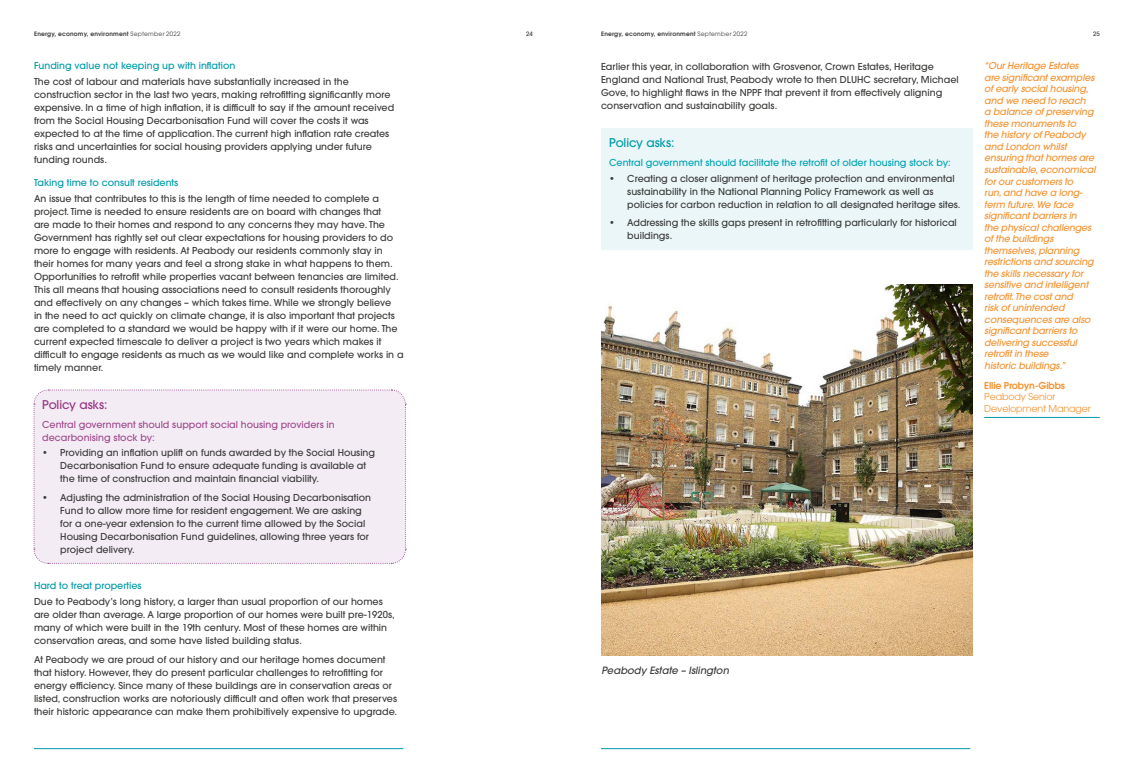
<style>
.page{position:relative;width:1134px;height:780px;background:#fff}
.page>*{position:absolute;margin:0;border:0;box-sizing:border-box;transform-origin:0 0}
.t1{font:500 12px "ITC Avant Garde Std";letter-spacing:-.01em;color:#009baa}
.t2{font:500 12px "ITC Avant Garde Std";letter-spacing:-.01em;color:#963783}
.t3{font:italic 500 10px "ITC Avant Garde Std";color:#3c3c3b}
.t4{font:500 9.5px/13px "ITC Avant Garde Std";color:#3c3c3b}
.t5{font:italic 500 9.5px/11.5px "ITC Avant Garde Std";letter-spacing:-.015em;color:#f49432}
.t6{font:500 9.5px "ITC Avant Garde Std";color:#009baa}
.t7{font:500 9.5px/13px "ITC Avant Garde Std";color:#9f4a8e}
.t8{font:500 9.5px "ITC Avant Garde Std";color:#00a4b3}
.t9{font:9.5px/11.5px "ITC Avant Garde Std";letter-spacing:-.015em;color:#f49432}
.t10{font:600 9.5px "ITC Avant Garde Std";letter-spacing:-.015em;color:#f49432}
.t11{font:600 6px "ITC Avant Garde Std";letter-spacing:.03em;color:#3c3c3b}
.t12{font:500 6px "ITC Avant Garde Std";color:#3c3c3b}
.s1{font-weight:400}
</style>
<div class="page">
<hr style="left:984px;top:417px;width:116px;height:1px;background:#009baa">
<div style="left:601px;top:128px;width:371px;height:121px;background:#ebf6f8"></div>
<img style="left:601px;top:284px;width:371px;height:371px">
<div style="left:33px;top:389px;width:373px;height:175px;background:#f3ecf4"></div>
<hr style="left:601px;top:748px;width:369px;height:1px;background:#009baa">
<hr style="left:34px;top:748px;width:369px;height:1px;background:#009baa">
<p class="t11" style="left:34px;top:29px;width:148px">Energy, economy, environment <span class="s1">September 2022</span></p>
<p class="t12" style="left:526px;top:30px;width:8px">24</p>
<p class="t11" style="left:601px;top:29px;width:148px">Energy, economy, environment <span class="s1">September 2022</span></p>
<p class="t12" style="left:1093px;top:30px;width:8px">25</p>
<p class="t6" style="left:34px;top:60px;width:203px">Funding value not keeping up with inflation</p>
<p class="t4" style="left:34px;top:75px;width:362px">The cost of labour and materials have substantially increased in the construction sector in the last two years, making retrofitting significantly more expensive. In a time of high inflation, it is difficult to say if the amount received from the Social Housing Decarbonisation Fund will cover the costs it was expected to at the time of application. The current high inflation rate creates risks and uncertainties for social housing providers applying under future funding rounds.</p>
<p class="t6" style="left:34px;top:176px;width:146px">Taking time to consult residents</p>
<p class="t4" style="left:34px;top:192px;width:371px">An issue that contributes to this is the length of time needed to complete a project. Time is needed to ensure residents are on board with changes that<br>are made to their homes and respond to any concerns they may have. The Government has rightly set out clear expectations for housing providers to do more to engage with residents. At Peabody our residents commonly stay in their homes for many years and feel a strong stake in what happens to them.<br>Opportunities to retrofit while properties vacant between tenancies are limited.<br>This all means that housing associations need to consult residents thoroughly and effectively on any changes – which takes time. While we strongly believe<br>in the need to act quickly on climate change, it is also important that projects are completed to a standard we would be happy with if it were our home. The current expected timescale to deliver a project is two years which makes it difficult to engage residents as much as we would like and complete works in a timely manner.</p>
<p class="t2" style="left:42px;top:397px;width:67px">Policy asks:</p>
<p class="t7" style="left:42px;top:417px;width:294px">Central government should support social housing providers in decarbonising stock by:</p>
<p class="t4" style="left:60px;top:446px;width:316px;text-indent:-18px">• Providing an inflation uplift on funds awarded by the Social Housing<br>Decarbonisation Fund to ensure adequate funding is available at the time of construction and maintain financial viability.</p>
<p class="t4" style="left:60px;top:491px;width:312px;text-indent:-18px">• Adjusting the administration of the Social Housing Decarbonisation Fund to allow more time for resident engagement. We are asking for a one-year extension to the current time allowed by the Social Housing Decarbonisation Fund guidelines, allowing three years for project delivery.</p>
<p class="t6" style="left:34px;top:579px;width:109px">Hard to treat properties</p>
<p class="t4" style="left:34px;top:595px;width:362px">Due to Peabody’s long history, a larger than usual proportion of our homes are older than average. A large proportion of our homes were built pre-1920s, many of which were built in the 19th century. Most of these homes are within conservation areas, and some have listed building status.</p>
<p class="t4" style="left:34px;top:652px;width:365px">At Peabody we are proud of our history and our heritage homes document that history. However, they do present particular challenges to retrofitting for energy efficiency. Since many of these buildings are in conservation areas or listed, construction works are notoriously difficult and often work that preserves their historic appearance can make them prohibitively expensive to upgrade.</p>
<p class="t4" style="left:601px;top:59px;width:359px">Earlier this year, in collaboration with Grosvenor, Crown Estates, Heritage England and National Trust, Peabody wrote to then DLUHC secretary, Michael Gove, to highlight flaws in the NPPF that prevent it from effectively aligning conservation and sustainability goals.</p>
<p class="t1" style="left:609px;top:135px;width:67px">Policy asks:</p>
<p class="t8" style="left:609px;top:156px;width:343px">Central government should facilitate the retrofit of older housing stock by:</p>
<p class="t4" style="left:627px;top:171px;width:335px;text-indent:-18px">• Creating a closer alignment of heritage protection and environmental sustainability in the National Planning Policy Framework as well as policies for carbon reduction in relation to all designated heritage sites.</p>
<p class="t4" style="left:627px;top:216px;width:331px;text-indent:-18px">• Addressing the skills gaps present in retrofitting particularly for historical buildings.</p>
<p class="t5" style="left:984px;top:60px;width:113px">“Our Heritage Estates are significant examples of early social housing, and we need to reach<br>a balance of preserving these monuments to<br>the history of Peabody and London whilst ensuring that homes are sustainable, economical for our customers to<br>run, and have a long&shy;term future. We face significant barriers in<br>the physical challenges of the buildings themselves, planning restrictions and sourcing the skills necessary for sensitive and intelligent retrofit. The cost and<br>risk of unintended consequences are also significant barriers to delivering successful retrofit in these<br>historic buildings.”</p>
<p class="t10" style="left:984px;top:379px;width:82px">Ellie Probyn-Gibbs</p>
<p class="t9" style="left:984px;top:391px;width:108px">Peabody Senior<br>Development Manager</p>
<p class="t3" style="left:601px;top:664px;width:129px">Peabody Estate – Islington</p>
</div>
